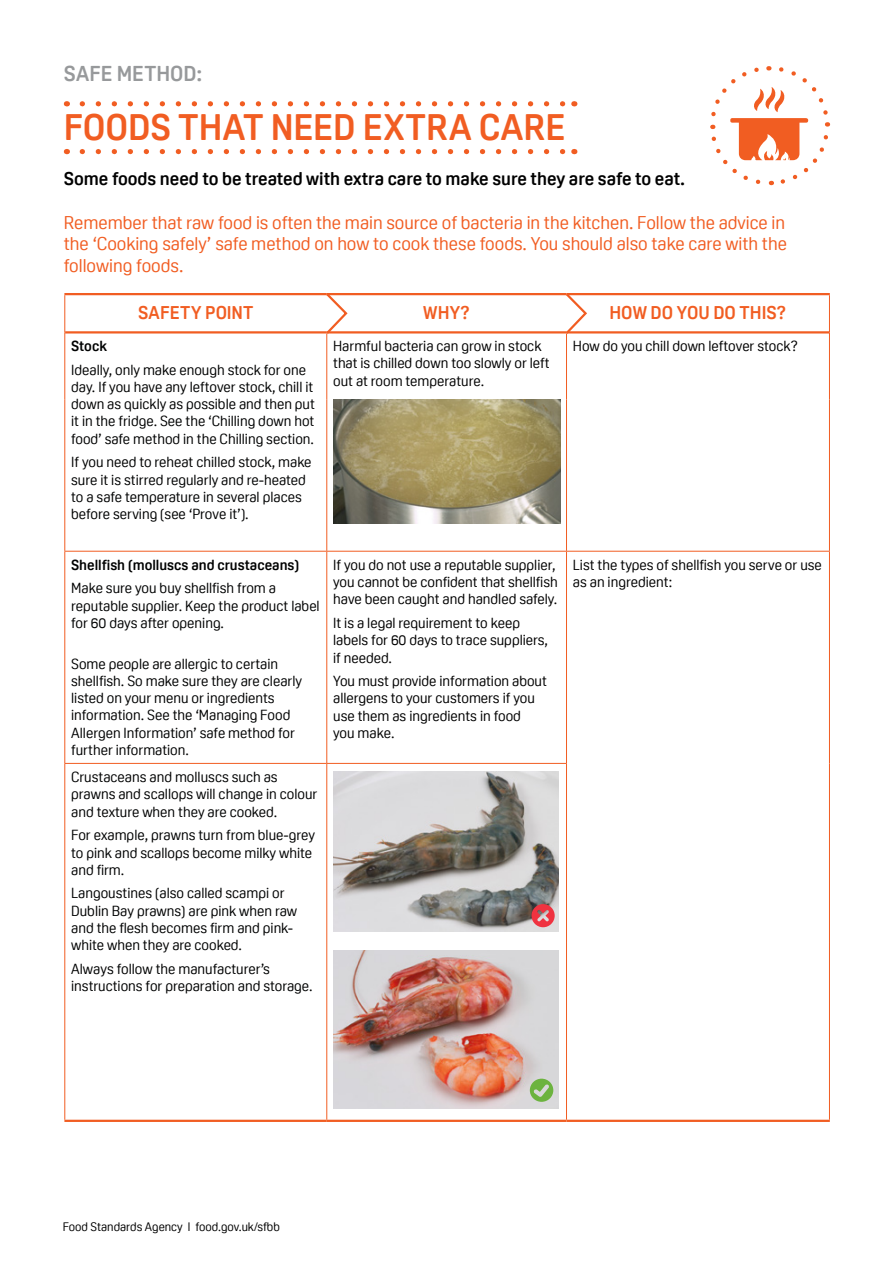
<style>
.page{position:relative;width:893px;height:1263px;background:#fff}
.page>*{position:absolute;margin:0;border:0;box-sizing:border-box;transform-origin:0 0}
.Heading_2{font:700 36px "Oscine";color:#f15d22}
.Heading_1{font:700 21px "Oscine";color:#97999b}
.Intro_Para{font:18px/21.6px "Oscine";color:#f15d22;text-align:justify}
.Intro_Para-2{font:700 18px "Oscine";color:#000}
.t1{font:700 18px "Oscine";color:#f15d22}
.Body_Copy{font:14.25px/17.2px "Oscine";color:#010202}
.Body_Copy-2{font:14.25px/17.2px "Oscine";color:#000}
.Body_Copy-3{font:700 14.25px "Oscine";color:#010202}
.t2{font:12px "Oscine";color:#000}
</style>
<div class="page">
<svg style="left:82px;top:101px;width:484px;height:5px"></svg>
<svg style="left:82px;top:149px;width:484px;height:5px"></svg>
<hr style="left:566px;top:1120px;width:264px;height:2px;background:#f15d22">
<hr style="left:326px;top:552px;width:1px;height:211px;background:#f15d22">
<hr style="left:566px;top:552px;width:1px;height:211px;background:#f15d22">
<hr style="left:65px;top:331px;width:262px;height:2px;background:#f15d22">
<hr style="left:64px;top:332px;width:1px;height:67px;background:#f15d22">
<hr style="left:64px;top:399px;width:1px;height:152px;background:#f15d22">
<hr style="left:326px;top:399px;width:1px;height:152px;background:#f15d22">
<hr style="left:327px;top:331px;width:239px;height:2px;background:#f15d22">
<hr style="left:326px;top:333px;width:1px;height:66px;background:#f15d22">
<hr style="left:566px;top:333px;width:1px;height:66px;background:#f15d22">
<hr style="left:64px;top:763px;width:263px;height:1px;background:#f15d22">
<hr style="left:64px;top:764px;width:1px;height:178px;background:#f15d22">
<hr style="left:326px;top:764px;width:1px;height:178px;background:#f15d22">
<hr style="left:64px;top:942px;width:1px;height:178px;background:#f15d22">
<hr style="left:326px;top:942px;width:1px;height:178px;background:#f15d22">
<hr style="left:64px;top:1120px;width:263px;height:2px;background:#f15d22">
<hr style="left:327px;top:1120px;width:239px;height:2px;background:#f15d22">
<hr style="left:64px;top:551px;width:263px;height:1px;background:#f15d22">
<hr style="left:327px;top:551px;width:239px;height:1px;background:#f15d22">
<hr style="left:566px;top:764px;width:1px;height:178px;background:#f15d22">
<hr style="left:566px;top:942px;width:1px;height:178px;background:#f15d22">
<hr style="left:566px;top:551px;width:264px;height:1px;background:#f15d22">
<hr style="left:64px;top:293px;width:263px;height:2px;background:#f15d22">
<hr style="left:327px;top:293px;width:239px;height:2px;background:#f15d22">
<hr style="left:566px;top:293px;width:264px;height:2px;background:#f15d22">
<hr style="left:64px;top:295px;width:1px;height:37px;background:#f15d22">
<hr style="left:829px;top:295px;width:1px;height:37px;background:#f15d22">
<hr style="left:566px;top:331px;width:263px;height:2px;background:#f15d22">
<hr style="left:327px;top:763px;width:240px;height:1px;background:#f15d22">
<hr style="left:829px;top:763px;width:1px;height:179px;background:#f15d22">
<hr style="left:829px;top:942px;width:1px;height:178px;background:#f15d22">
<hr style="left:566px;top:399px;width:1px;height:152px;background:#f15d22">
<hr style="left:64px;top:552px;width:1px;height:211px;background:#f15d22">
<hr style="left:829px;top:332px;width:1px;height:67px;background:#f15d22">
<hr style="left:829px;top:399px;width:1px;height:152px;background:#f15d22">
<hr style="left:829px;top:552px;width:1px;height:211px;background:#f15d22">
<img style="left:333px;top:399px;width:228px;height:124px">
<img style="left:333px;top:772px;width:226px;height:159px">
<img style="left:333px;top:950px;width:226px;height:159px">
<svg style="left:324px;top:293px;width:25px;height:43px"></svg>
<svg style="left:563px;top:293px;width:26px;height:41px"></svg>
<svg style="left:710px;top:66px;width:121px;height:120px"></svg>
<svg style="left:530px;top:1079px;width:23px;height:23px"></svg>
<svg style="left:531px;top:904px;width:24px;height:23px"></svg>
<h1 class="Heading_1" style="left:64px;top:62px;width:140px">SAFE METHOD:</h1>
<h2 class="Heading_2" style="left:64px;top:107px;width:504px">FOODS THAT NEED EXTRA CARE</h2>
<h3 class="Intro_Para-2" style="left:64px;top:169px;width:623px">Some foods need to be treated with extra care to make sure they are safe to eat.</h3>
<h3 class="Intro_Para" style="left:64px;top:212px;width:725px">Remember that raw food is often the main source of bacteria in the kitchen. Follow the advice in the ‘Cooking safely’ safe method on how to cook these foods. You should also take care with the following foods.</h3>
<p class="t1" style="left:138px;top:302px;width:117px">SAFETY POINT</p>
<p class="t1" style="left:423px;top:302px;width:48px">WHY?</p>
<p class="t1" style="left:609px;top:302px;width:179px">HOW DO YOU DO THIS?</p>
<p class="Body_Copy-3" style="left:71px;top:338px;width:37px">Stock</p>
<p class="Body_Copy" style="left:71px;top:361px;width:245px">Ideally, only make enough stock for one day. If you have any leftover stock, chill it down as quickly as possible and then put it in the fridge. See the ‘Chilling down hot food’ safe method in the Chilling section.</p>
<p class="Body_Copy" style="left:71px;top:454px;width:242px">If you need to reheat chilled stock, make sure it is stirred regularly and re-heated to a safe temperature in several places before serving (see ‘Prove it’).</p>
<p class="Body_Copy-2" style="left:333px;top:338px;width:218px">Harmful bacteria can grow in stock that is chilled down too slowly or left out at room temperature.</p>
<p class="Body_Copy-2" style="left:573px;top:338px;width:227px">How do you chill down leftover stock?</p>
<p class="Body_Copy-3" style="left:71px;top:557px;width:230px">Shellfish (molluscs and crustaceans)</p>
<p class="Body_Copy" style="left:71px;top:580px;width:250px">Make sure you buy shellfish from a reputable supplier. Keep the product label for 60 days after opening.</p>
<p class="Body_Copy" style="left:71px;top:655px;width:232px">Some people are allergic to certain shellfish. So make sure they are clearly listed on your menu or ingredients information. See the ‘Managing Food Allergen Information’ safe method for further information.</p>
<p class="Body_Copy" style="left:71px;top:769px;width:248px">Crustaceans and molluscs such as prawns and scallops will change in colour and texture when they are cooked.</p>
<p class="Body_Copy" style="left:71px;top:827px;width:245px">For example, prawns turn from blue-grey to pink and scallops become milky white and firm.</p>
<p class="Body_Copy" style="left:71px;top:885px;width:228px">Langoustines (also called scampi or Dublin Bay prawns) are pink when raw and the flesh becomes firm and pink&shy;white when they are cooked.</p>
<p class="Body_Copy" style="left:71px;top:960px;width:243px">Always follow the manufacturer’s instructions for preparation and storage.</p>
<p class="Body_Copy-2" style="left:333px;top:556px;width:226px">If you do not use a reputable supplier, you cannot be confident that shellfish have been caught and handled safely.</p>
<p class="Body_Copy-2" style="left:333px;top:614px;width:216px">It is a legal requirement to keep labels for 60 days to trace suppliers, if needed.</p>
<p class="Body_Copy-2" style="left:333px;top:673px;width:215px">You must provide information about allergens to your customers if you use them as ingredients in food<br>you make.</p>
<p class="Body_Copy-2" style="left:573px;top:556px;width:251px">List the types of shellfish you serve or use as an ingredient:</p>
<p class="t2" style="left:63px;top:1220px;width:219px">Food Standards Agency l food.gov.uk/sfbb</p>
</div>
